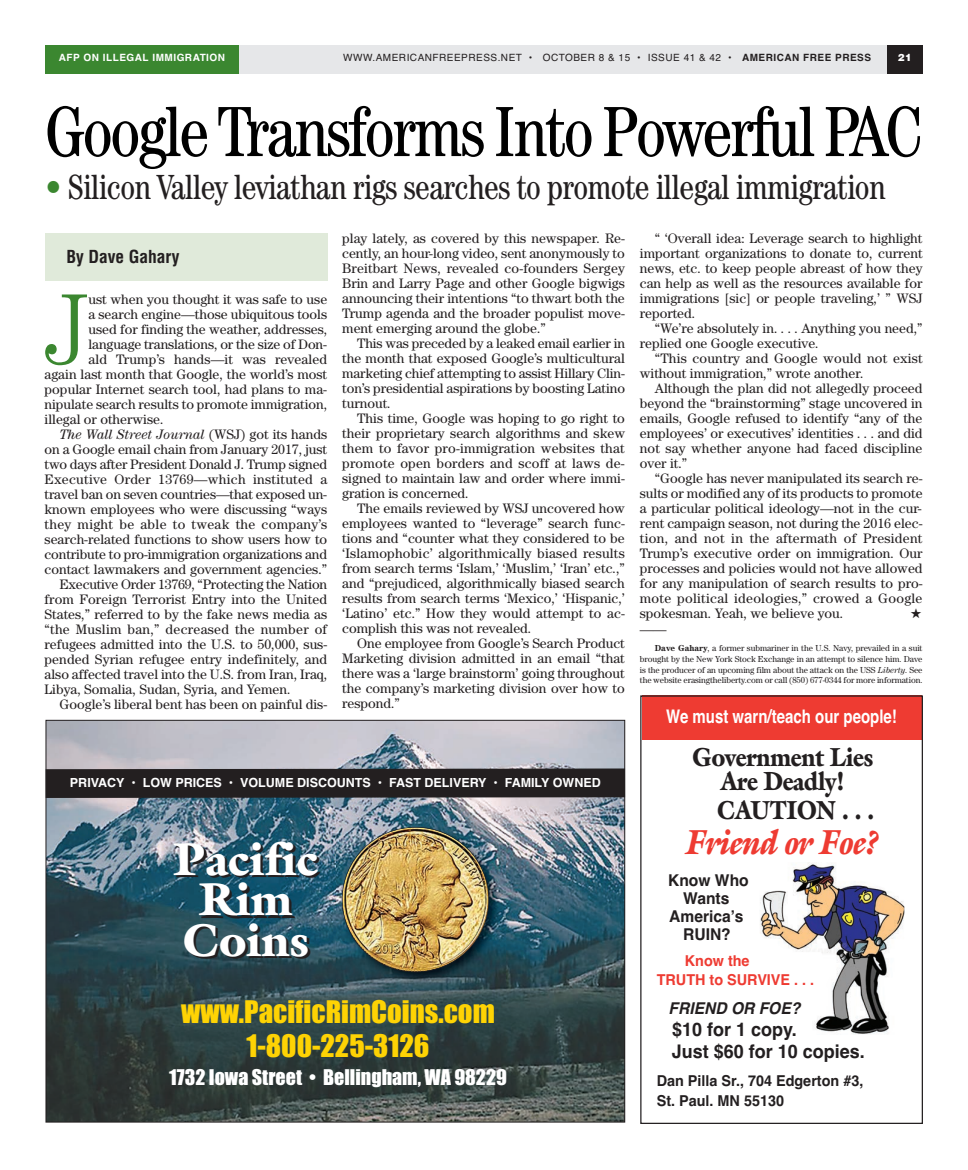
<style>
.page{position:relative;width:968px;height:1170px;background:#fff}
.page>*{position:absolute;margin:0;border:0;box-sizing:border-box;transform-origin:0 0}
.t1{font:300 101.12px "Century";color:#3b8730}
.t2{font:condensed 71.25px "Century";letter-spacing:-.035em;color:#000;scale:.95 1}
.t3{font:900 46.25px/40.5px "Galliard";color:#fff;text-align:center}
.t4{font:condensed 35px "Century";letter-spacing:-.02em;color:#231f20;scale:.95 1}
.t5{font:italic 900 35px "Galliard";letter-spacing:-.015em;color:#ee3b32;scale:.88 1}
.t6{font:28.75px/34.5px "Impact";color:#fed304;text-align:center}
.t7{font:900 26.25px/24px "Galliard";letter-spacing:-.015em;color:#231f20;text-align:center;scale:.88 1}
.t8{font:20px "Impact";color:#fff}
.t9{font:700 18.75px/22.5px "Helvetica";color:#231f20;scale:.96 1}
.t10{font:700 18.75px "Helvetica";color:#fff;scale:.8 1}
.t11{font:700 condensed 17.5px "Helvetica";color:#231f20}
.t12{font:700 16.25px/18.2px "Helvetica";color:#231f20;text-align:center;scale:.96 1}
.t13{font:italic 700 16.25px "Helvetica";color:#231f20;scale:.96 1}
.t14{font:700 15px/20.5px "Helvetica";color:#231f20;scale:.96 1}
.t15{font:700 15px/19.2px "Helvetica";color:#ee3b32;scale:.96 1}
.t16{font:13.75px/15px "Century";color:#231f20;text-align:justify}
.t17{font:13.75px "Century";letter-spacing:.02em;color:#231f20}
.t18{font:italic 13.75px "Century";color:#231f20}
.t19{font:700 12.5px "Helvetica";color:#fff}
.t20{font:10px "Helvetica";letter-spacing:.05em;color:#231f20}
.t21{font:700 10px "Helvetica";letter-spacing:.05em;color:#fff}
.t22{font:900 10px "Helvetica";color:#fff}
.t23{font:8.75px/10.6px "Century";letter-spacing:-.01em;color:#231f20;text-align:justify}
.s1{font-weight:700}
.s2{color:#3b8730}
.s3{font-style:normal}
.s4{font-style:italic}
</style>
<div class="page">
<div style="left:45px;top:45px;width:877px;height:28px;background:#e6e7e9"></div>
<div style="left:45px;top:45px;width:193px;height:28px;background:#3b8730"></div>
<div style="left:887px;top:45px;width:35px;height:28px;background:#231f20"></div>
<div style="left:45px;top:234px;width:282px;height:47px;background:#e0eada"></div>
<img style="left:760px;top:862px;width:144px;height:172px">
<div style="left:641px;top:695px;width:280px;height:45px;background:#ee3b32"></div>
<div style="left:640px;top:695px;width:282px;height:429px;border:1px solid #231f20"></div>
<img style="left:48px;top:722px;width:575px;height:398px">
<img style="left:336px;top:821px;width:169px;height:168px">
<img style="left:342px;top:828px;width:146px;height:144px">
<svg style="left:46px;top:768px;width:579px;height:30px;background:#282526"></svg>
<p class="t21" style="left:59px;top:54px;width:168px">AFP ON ILLEGAL IMMIGRATION</p>
<p class="t20" style="left:343px;top:54px;width:529px">WWW.AMERICANFREEPRESS.NET • OCTOBER 8 &amp; 15 • ISSUE 41 &amp; 42 • <span class="s1">AMERICAN FREE PRESS</span></p>
<p class="t22" style="left:897px;top:51px;width:15px">21</p>
<h2 class="t2" style="left:45px;top:90px;width:925px">Google Transforms Into Powerful PAC</h2>
<h3 class="t4" style="left:45px;top:167px;width:886px"><span class="s2">•</span> Silicon Valley leviathan rigs searches to promote illegal immigration</h3>
<p class="t11" style="left:66px;top:246px;width:115px">By Dave Gahary</p>
<h1 class="t1" style="left:45px;top:271px;width:45px">J</h1>
<p class="t16" style="left:88px;top:292px;width:240px">ust when you thought it was safe to use</p>
<p class="t16" style="left:88px;top:307px;width:240px">a search engine—those ubiquitous tools</p>
<p class="t16" style="left:88px;top:322px;width:240px">used for finding the weather, addresses,</p>
<p class="t16" style="left:88px;top:337px;width:240px">language translations, or the size of Don-</p>
<p class="t16" style="left:88px;top:352px;width:240px">ald Trump’s hands—it was revealed</p>
<p class="t16" style="left:45px;top:367px;width:284px">again last month that Google, the world’s most</p>
<p class="t16" style="left:45px;top:382px;width:284px">popular Internet search tool, had plans to ma-</p>
<p class="t16" style="left:45px;top:397px;width:284px">nipulate search results to promote immigration,</p>
<p class="t16" style="left:45px;top:412px;width:120px">illegal or otherwise.</p>
<p class="t18" style="left:60px;top:426px;width:269px">The Wall Street Journal <span class="s3">(WSJ) got its hands</span></p>
<p class="t16" style="left:45px;top:442px;width:284px">on a Google email chain from January 2017, just</p>
<p class="t16" style="left:45px;top:457px;width:284px">two days after President Donald J. Trump signed</p>
<p class="t17" style="left:45px;top:471px;width:284px">Executive Order 13769—which instituted a</p>
<p class="t16" style="left:45px;top:487px;width:284px">travel ban on seven countries—that exposed un-</p>
<p class="t16" style="left:45px;top:502px;width:284px">known employees who were discussing “ways</p>
<p class="t17" style="left:45px;top:516px;width:284px">they might be able to tweak the company’s</p>
<p class="t16" style="left:45px;top:532px;width:284px">search-related functions to show users how to</p>
<p class="t16" style="left:45px;top:547px;width:284px">contribute to pro-immigration organizations and</p>
<p class="t16" style="left:45px;top:562px;width:284px">contact lawmakers and government agencies.”</p>
<p class="t16" style="left:60px;top:577px;width:269px">Executive Order 13769, “Protecting the Nation</p>
<p class="t16" style="left:45px;top:592px;width:284px">from Foreign Terrorist Entry into the United</p>
<p class="t16" style="left:45px;top:607px;width:284px">States,” referred to by the fake news media as</p>
<p class="t17" style="left:45px;top:621px;width:284px">“the Muslim ban,” decreased the number of</p>
<p class="t16" style="left:45px;top:637px;width:284px">refugees admitted into the U.S. to 50,000, sus-</p>
<p class="t16" style="left:45px;top:652px;width:284px">pended Syrian refugee entry indefinitely, and</p>
<p class="t16" style="left:45px;top:667px;width:284px">also affected travel into the U.S. from Iran, Iraq,</p>
<p class="t16" style="left:45px;top:682px;width:247px">Libya, Somalia, Sudan, Syria, and Yemen.</p>
<p class="t16" style="left:60px;top:697px;width:269px">Google’s liberal bent has been on painful dis-</p>
<p class="t16" style="left:342px;top:231px;width:284px">play lately, as covered by this newspaper. Re&shy;cently, an hour-long video, sent anonymously to Breitbart News, revealed co-founders Sergey Brin and Larry Page and other Google bigwigs announcing their intentions “to thwart both the Trump agenda and the broader populist move&shy;ment emerging around the globe.”</p>
<p class="t16" style="left:342px;top:336px;width:284px;text-indent:15px">This was preceded by a leaked email earlier in the month that exposed Google’s multicultural marketing chief attempting to assist Hillary Clin&shy;ton’s presidential aspirations by boosting Latino turnout.</p>
<p class="t16" style="left:342px;top:411px;width:284px;text-indent:15px">This time, Google was hoping to go right to their proprietary search algorithms and skew them to favor pro-immigration websites that promote open borders and scoff at laws de&shy;signed to maintain law and order where immi&shy;gration is concerned.</p>
<p class="t16" style="left:342px;top:501px;width:284px;text-indent:15px">The emails reviewed by WSJ uncovered how employees wanted to “leverage” search func&shy;tions and “counter what they considered to be ‘Islamophobic’ algorithmically biased results from search terms ‘Islam,’ ‘Muslim,’ ‘Iran’ etc.,” and “prejudiced, algorithmically biased search results from search terms ‘Mexico,’ ‘Hispanic,’ ‘Latino’ etc.” How they would attempt to ac&shy;complish this was not revealed.</p>
<p class="t16" style="left:342px;top:636px;width:284px;text-indent:15px">One employee from Google’s Search Product Marketing division admitted in an email “that there was a ‘large brainstorm’ going throughout the company’s marketing division over how to respond.”</p>
<p class="t19" style="left:70px;top:778px;width:532px">PRIVACY • LOW PRICES • VOLUME DISCOUNTS • FAST DELIVERY • FAMILY OWNED</p>
<h3 class="t3" style="left:174px;top:840px;width:145px">Pacific<br>Rim<br>Coins</h3>
<h3 class="t6" style="left:181px;top:997px;width:315px">www.PacificRimCoins.com<br>1-800-225-3126</h3>
<h3 class="t8" style="left:169px;top:1071px;width:339px">1732 Iowa Street • Bellingham, WA 98229</h3>
<p class="t16" style="left:640px;top:231px;width:284px;text-indent:15px">“ ‘Overall idea: Leverage search to highlight important organizations to donate to, current news, etc. to keep people abreast of how they can help as well as the resources available for immigrations [sic] or people traveling,’ ” WSJ reported.</p>
<p class="t16" style="left:640px;top:321px;width:284px;text-indent:15px">“We’re absolutely in. . . . Anything you need,” replied one Google executive.</p>
<p class="t16" style="left:640px;top:351px;width:284px;text-indent:15px">“This country and Google would not exist without immigration,” wrote another.</p>
<p class="t16" style="left:640px;top:381px;width:284px;text-indent:15px">Although the plan did not allegedly proceed beyond the “brainstorming” stage uncovered in emails, Google refused to identify “any of the employees’ or executives’ identities . . . and did not say whether anyone had faced discipline over it.”</p>
<p class="t16" style="left:640px;top:471px;width:284px;text-indent:15px">“Google has never manipulated its search re&shy;sults or modified any of its products to promote a particular political ideology—not in the cur&shy;rent campaign season, not during the 2016 elec&shy;tion, and not in the aftermath of President Trump’s executive order on immigration. Our processes and policies would not have allowed for any manipulation of search results to pro&shy;mote political ideologies,” crowed a Google spokesman. Yeah, we believe you.</p>
<p class="t16" style="left:640px;top:622px;width:28px">——</p>
<p class="t23" style="left:640px;top:643px;width:284px;text-indent:15px"><span class="s1">Dave Gahary</span>, a former submariner in the U.S. Navy, prevailed in a suit brought by the New York Stock Exchange in an attempt to silence him. Dave is the producer of an upcoming film about the attack on the USS <span class="s4">Liberty</span>. See the website erasingtheliberty.com or call (850) 677-0344 for more information.</p>
<h3 class="t10" style="left:666px;top:710px;width:290px">We must warn/teach our people!</h3>
<h3 class="t7" style="left:692px;top:746px;width:207px">Government Lies<br>Are Deadly!</h3>
<h3 class="t7" style="left:717px;top:799px;width:180px">CAUTION . . .</h3>
<h3 class="t5" style="left:686px;top:821px;width:220px">Friend or Foe?</h3>
<p class="t12" style="left:668px;top:872px;width:85px">Know Who<br>Wants<br>America’s<br>RUIN?</p>
<p class="t15" style="left:656px;top:952px;width:165px;text-indent:28px">Know the<br>TRUTH to SURVIVE . . .</p>
<p class="t13" style="left:668px;top:1003px;width:139px">FRIEND OR FOE?</p>
<h3 class="t9" style="left:671px;top:1020px;width:203px">$10 for 1 copy.<br>Just $60 for 10 copies.</h3>
<p class="t14" style="left:656px;top:1072px;width:217px">Dan Pilla Sr., 704 Edgerton #3,<br>St. Paul. MN 55130</p>
</div>
